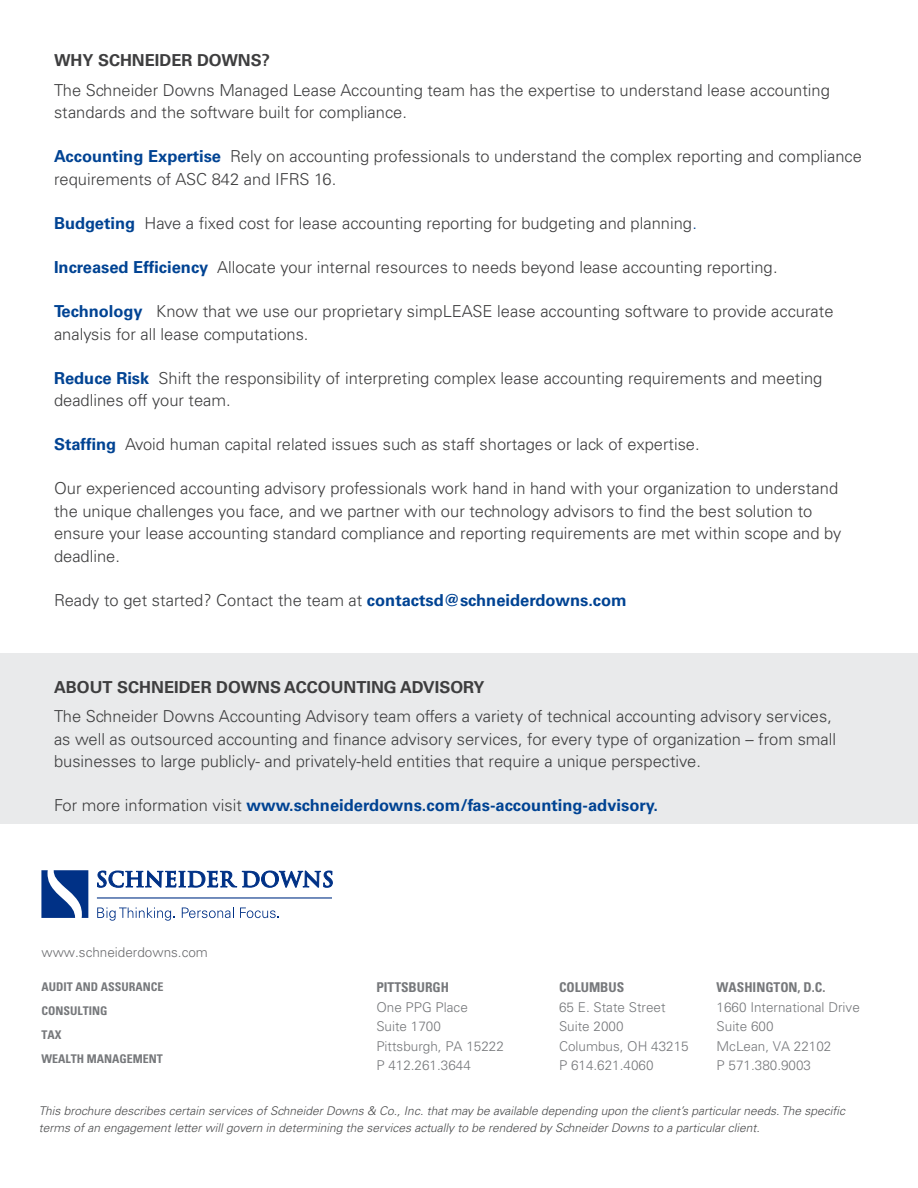
<style>
.page{position:relative;width:918px;height:1188px;background:#fff}
.page>*{position:absolute;margin:0;border:0;box-sizing:border-box;transform-origin:0 0}
.intro_paragraph{font:300 16.5px/22.5px "Univers LT";color:#3e3e3f}
.intro_paragraph-2{font:700 16.5px "Univers LT";color:#004393}
.intro_paragraph-3{font:700 16.5px "Univers LT";color:#3e3e3f}
.t1{font:300 13.5px "Univers LT";color:#76787b}
.t2{font:700 condensed 13.5px "Univers LT";color:#76787b}
.t3{font:300 13.5px "Univers LT";color:#6c6d70}
.t4{font:italic 300 12px/16.5px "Univers LT";color:#4b4c4d}
.t5{font:700 condensed 12px "Univers LT";color:#76787b}
.s1{font-weight:700;color:#004393}
.s2{color:#004393}
.s3{font-weight:300;color:#3e3e3f}
</style>
<div class="page">
<div style="left:0;top:653px;width:918px;height:171px;background:#e9eaeb"></div>
<hr style="left:97px;top:897px;width:235px;height:2px;background:#003186">
<svg style="left:41px;top:870px;width:47px;height:48px"></svg>
<svg style="left:97px;top:908px;width:78px;height:13px"></svg>
<svg style="left:182px;top:907px;width:52px;height:11px"></svg>
<svg style="left:240px;top:908px;width:39px;height:10px"></svg>
<svg style="left:97px;top:870px;width:236px;height:28px"></svg>
<p class="intro_paragraph-3" style="left:54px;top:51px;width:218px">WHY SCHNEIDER DOWNS?</p>
<p class="intro_paragraph" style="left:54px;top:79px;width:777px">The Schneider Downs Managed Lease Accounting team has the expertise to understand lease accounting standards and the software built for compliance.</p>
<p class="intro_paragraph" style="left:54px;top:145px;width:810px"><span class="s1">Accounting Expertise</span> Rely on accounting professionals to understand the complex reporting and compliance requirements of ASC 842 and IFRS 16.</p>
<p class="intro_paragraph" style="left:54px;top:212px;width:644px"><span class="s1">Budgeting</span> Have a fixed cost for lease accounting reporting for budgeting and planning<span class="s2">.</span></p>
<p class="intro_paragraph" style="left:54px;top:256px;width:725px"><span class="s1">Increased Efficiency</span> Allocate your internal resources to needs beyond lease accounting reporting.</p>
<p class="intro_paragraph" style="left:54px;top:300px;width:781px"><span class="s1">Technology</span> Know that we use our proprietary simpLEASE lease accounting software to provide accurate analysis for all lease computations.</p>
<p class="intro_paragraph" style="left:54px;top:367px;width:770px"><span class="s1">Reduce Risk</span> Shift the responsibility of interpreting complex lease accounting requirements and meeting deadlines off your team.</p>
<p class="intro_paragraph" style="left:54px;top:433px;width:647px"><span class="s1">Staffing</span> Avoid human capital related issues such as staff shortages or lack of expertise.</p>
<p class="intro_paragraph" style="left:54px;top:477px;width:789px">Our experienced accounting advisory professionals work hand in hand with your organization to understand the unique challenges you face, and we partner with our technology advisors to find the best solution to ensure your lease accounting standard compliance and reporting requirements are met within scope and by deadline.</p>
<p class="intro_paragraph" style="left:54px;top:589px;width:574px">Ready to get started? Contact the team at <span class="s1">contactsd@schneiderdowns.com</span></p>
<p class="intro_paragraph-3" style="left:54px;top:677px;width:432px">ABOUT SCHNEIDER DOWNS ACCOUNTING ADVISORY</p>
<p class="intro_paragraph" style="left:54px;top:705px;width:784px">The Schneider Downs Accounting Advisory team offers a variety of technical accounting advisory services, as well as outsourced accounting and finance advisory services, for every type of organization – from small businesses to large publicly- and privately-held entities that require a unique perspective.</p>
<p class="intro_paragraph-2" style="left:54px;top:796px;width:606px"><span class="s3">For more information visit</span> www.schneiderdowns.com/fas-accounting-advisory.</p>
<p class="t3" style="left:41px;top:944px;width:168px">www.schneiderdowns.com</p>
<p class="t5" style="left:41px;top:980px;width:124px">AUDIT AND ASSURANCE</p>
<p class="t5" style="left:41px;top:1004px;width:68px">CONSULTING</p>
<p class="t5" style="left:41px;top:1028px;width:22px">TAX</p>
<p class="t5" style="left:41px;top:1052px;width:123px">WEALTH MANAGEMENT</p>
<p class="t2" style="left:376px;top:979px;width:74px">PITTSBURGH</p>
<p class="t1" style="left:376px;top:999px;width:93px">One PPG Place</p>
<p class="t1" style="left:376px;top:1018px;width:66px">Suite 1700</p>
<p class="t1" style="left:376px;top:1038px;width:129px">Pittsburgh, PA 15222</p>
<p class="t1" style="left:376px;top:1057px;width:96px">P 412.261.3644</p>
<p class="t2" style="left:559px;top:979px;width:67px">COLUMBUS</p>
<p class="t1" style="left:559px;top:999px;width:108px">65 E. State Street</p>
<p class="t1" style="left:559px;top:1018px;width:66px">Suite 2000</p>
<p class="t1" style="left:559px;top:1038px;width:131px">Columbus, OH 43215</p>
<p class="t1" style="left:559px;top:1057px;width:96px">P 614.621.4060</p>
<p class="t2" style="left:717px;top:979px;width:110px">WASHINGTON, D.C.</p>
<p class="t1" style="left:717px;top:999px;width:145px">1660 International Drive</p>
<p class="t1" style="left:717px;top:1018px;width:59px">Suite 600</p>
<p class="t1" style="left:717px;top:1038px;width:116px">McLean, VA 22102</p>
<p class="t1" style="left:717px;top:1057px;width:96px">P 571.380.9003</p>
<p class="t4" style="left:39px;top:1103px;width:808px">This brochure describes certain services of Schneider Downs &amp; Co., Inc. that may be available depending upon the client’s particular needs. The specific terms of an engagement letter will govern in determining the services actually to be rendered by Schneider Downs to a particular client.</p>
</div>
